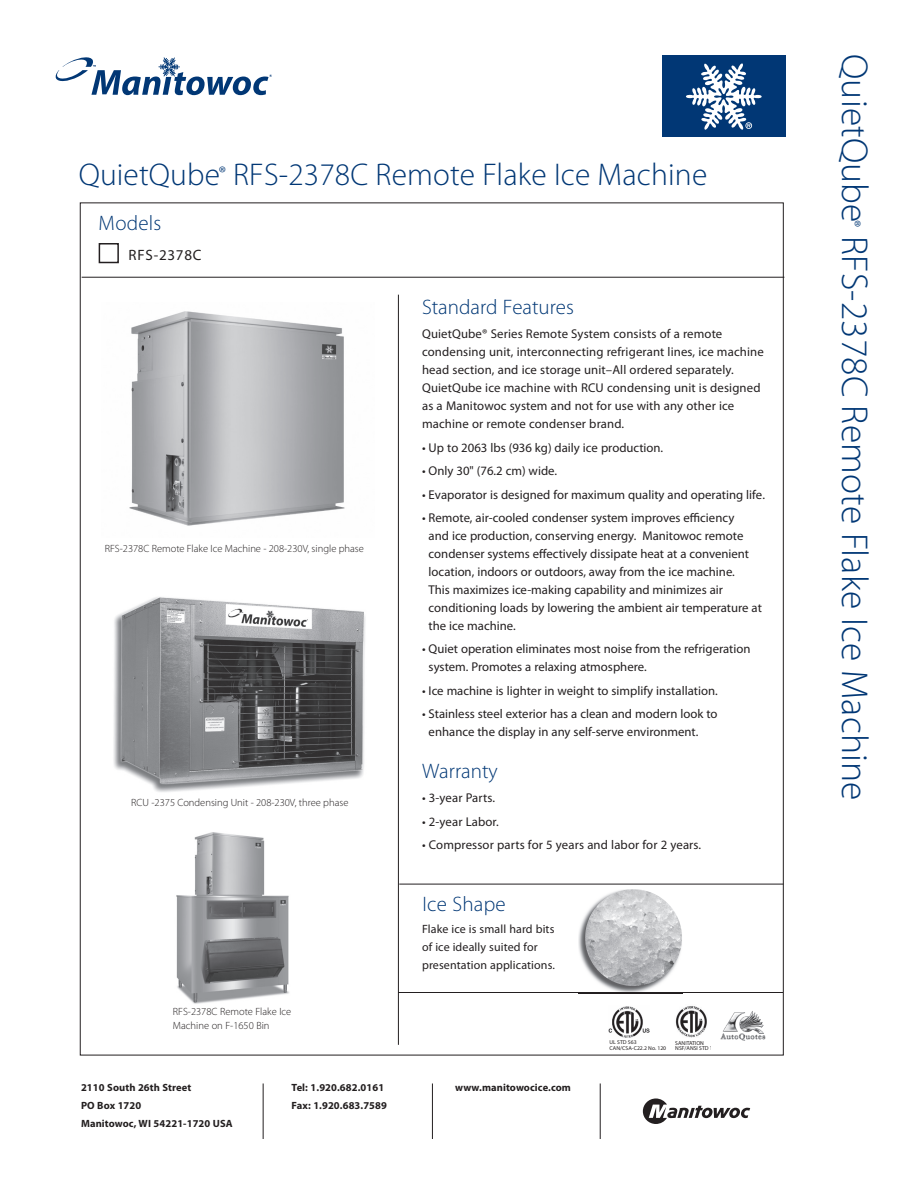
<style>
.page{position:relative;width:918px;height:1188px;background:#fff}
.page>*{position:absolute;margin:0;border:0;box-sizing:border-box;transform-origin:0 0}
.t1{font:300 37.5px "Myriad Pro";letter-spacing:.005em;color:#013775}
.t2{font:300 31.5px "Myriad Pro";letter-spacing:.005em;color:#013775}
.t3{font:300 21px "Myriad Pro";color:#013775}
.t4{font:15px "Myriad Pro";letter-spacing:.05em;color:#231f20}
.t5{font:12.75px/18px "Myriad Pro";color:#231f20}
.t6{font:12px/18px "Myriad Pro";letter-spacing:.01em;color:#231f20}
.t7{font:300 10.5px/13.5px "Myriad Pro";color:#231f20}
.t8{font:700 10.5px/18px "Myriad Pro";letter-spacing:.01em;color:#231f20}
.t9{font:5.7px/5.7px "Myriad";color:#231f20}
.t10{font:5.55px/5.6px "Myriad Pro";color:#231f20}
</style>
<div class="page">
<div style="left:99px;top:243px;width:20px;height:20px;border:2px solid #231f20"></div>
<hr style="left:82px;top:277px;width:702px;height:1px;background:#231f20">
<hr style="left:263px;top:1083px;width:1px;height:56px;background:#231f20">
<hr style="left:432px;top:1083px;width:1px;height:56px;background:#231f20">
<hr style="left:600px;top:1083px;width:1px;height:56px;background:#231f20">
<svg style="left:643px;top:1098px;width:107px;height:26px"></svg>
<svg style="left:56px;top:57px;width:216px;height:38px"></svg>
<img style="left:176px;top:832px;width:113px;height:172px">
<div style="left:662px;top:55px;width:123px;height:82px;background:#013775"></div>
<svg style="left:686px;top:63px;width:76px;height:67px"></svg>
<hr style="left:399px;top:993px;width:384px;height:1px;background:#231f20">
<img style="left:720px;top:1011px;width:46px;height:30px">
<hr style="left:398px;top:295px;width:1px;height:750px;background:#231f20">
<hr style="left:399px;top:884px;width:385px;height:1px;background:#231f20">
<img style="left:113px;top:597px;width:253px;height:195px">
<img style="left:129px;top:311px;width:216px;height:215px">
<img style="left:578px;top:889px;width:104px;height:104px">
<img style="left:585px;top:889px;width:97px;height:97px;border-radius:48px">
<img style="left:609px;top:1006px;width:41px;height:32px">
<img style="left:675px;top:1006px;width:32px;height:32px">
<h2 class="t2" style="left:79px;top:157px;width:630px">QuietQube<sup>®</sup> RFS-2378C Remote Flake Ice Machine</h2>
<h3 class="t3" style="left:99px;top:212px;width:64px">Models</h3>
<p class="t4" style="left:129px;top:246px;width:74px">RFS-2378C</p>
<p class="t7" style="left:105px;top:542px;width:261px">RFS-2378C Remote Flake Ice Machine - 208-230V, single phase</p>
<p class="t7" style="left:131px;top:795px;width:219px">RCU -2375 Condensing Unit - 208-230V, three phase</p>
<p class="t7" style="left:173px;top:1005px;width:120px">RFS-2378C Remote Flake Ice<br>Machine on F-1650 Bin</p>
<h3 class="t3" style="left:422px;top:295px;width:153px">Standard Features</h3>
<p class="t5" style="left:422px;top:325px;width:343px">QuietQube® Series Remote System consists of a remote condensing unit, interconnecting refrigerant lines, ice machine head section, and ice storage unit–All ordered separately.<br>QuietQube ice machine with RCU condensing unit is designed as a Manitowoc system and not for use with any other ice machine or remote condenser brand.</p>
<p class="t5" style="left:422px;top:438px;width:243px">• Up to 2063 lbs (936 kg) daily ice production.</p>
<p class="t5" style="left:422px;top:462px;width:137px">• Only 30" (76.2 cm) wide.</p>
<p class="t5" style="left:422px;top:485px;width:344px">• Evaporator is designed for maximum quality and operating life.</p>
<p class="t5" style="left:429px;top:508px;width:335px;text-indent:-7px">• Remote, air-cooled condenser system improves efficiency<br>and ice production, conserving energy. Manitowoc remote condenser systems effectively dissipate heat at a convenient location, indoors or outdoors, away from the ice machine.<br>This maximizes ice-making capability and minimizes air conditioning loads by lowering the ambient air temperature at the ice machine.</p>
<p class="t5" style="left:429px;top:640px;width:323px;text-indent:-7px">• Quiet operation eliminates most noise from the refrigeration system. Promotes a relaxing atmosphere.</p>
<p class="t5" style="left:422px;top:681px;width:297px">• Ice machine is lighter in weight to simplify installation.</p>
<p class="t5" style="left:429px;top:705px;width:291px;text-indent:-7px">• Stainless steel exterior has a clean and modern look to enhance the display in any self-serve environment.</p>
<h3 class="t3" style="left:422px;top:759px;width:77px">Warranty</h3>
<p class="t5" style="left:422px;top:789px;width:75px">• 3-year Parts.</p>
<p class="t5" style="left:422px;top:812px;width:78px">• 2-year Labor.</p>
<p class="t5" style="left:422px;top:836px;width:281px">• Compressor parts for 5 years and labor for 2 years.</p>
<h3 class="t3" style="left:423px;top:892px;width:85px">Ice Shape</h3>
<p class="t6" style="left:422px;top:920px;width:134px">Flake ice is small hard bits of ice ideally suited for presentation applications.</p>
<p class="t10" style="left:610px;top:1039px;width:58px">UL STD 563<br>CAN/CSA-C22.2 No. 120</p>
<p class="t9" style="left:675px;top:1040px;width:42px">SANITATION<br>NSF/ANSI STD 12</p>
<p class="t8" style="left:81px;top:1078px;width:153px">2110 South 26th Street<br>PO Box 1720<br>Manitowoc, WI 54221-1720 USA</p>
<p class="t8" style="left:292px;top:1078px;width:97px">Tel: 1.920.682.0161<br>Fax: 1.920.683.7589</p>
<p class="t8" style="left:455px;top:1078px;width:117px">www.manitowocice.com</p>
<h1 class="t1" style="left:875px;top:54px;width:748px;rotate:90deg">QuietQube<sup>®</sup> RFS-2378C Remote Flake Ice Machine</h1>
</div>
